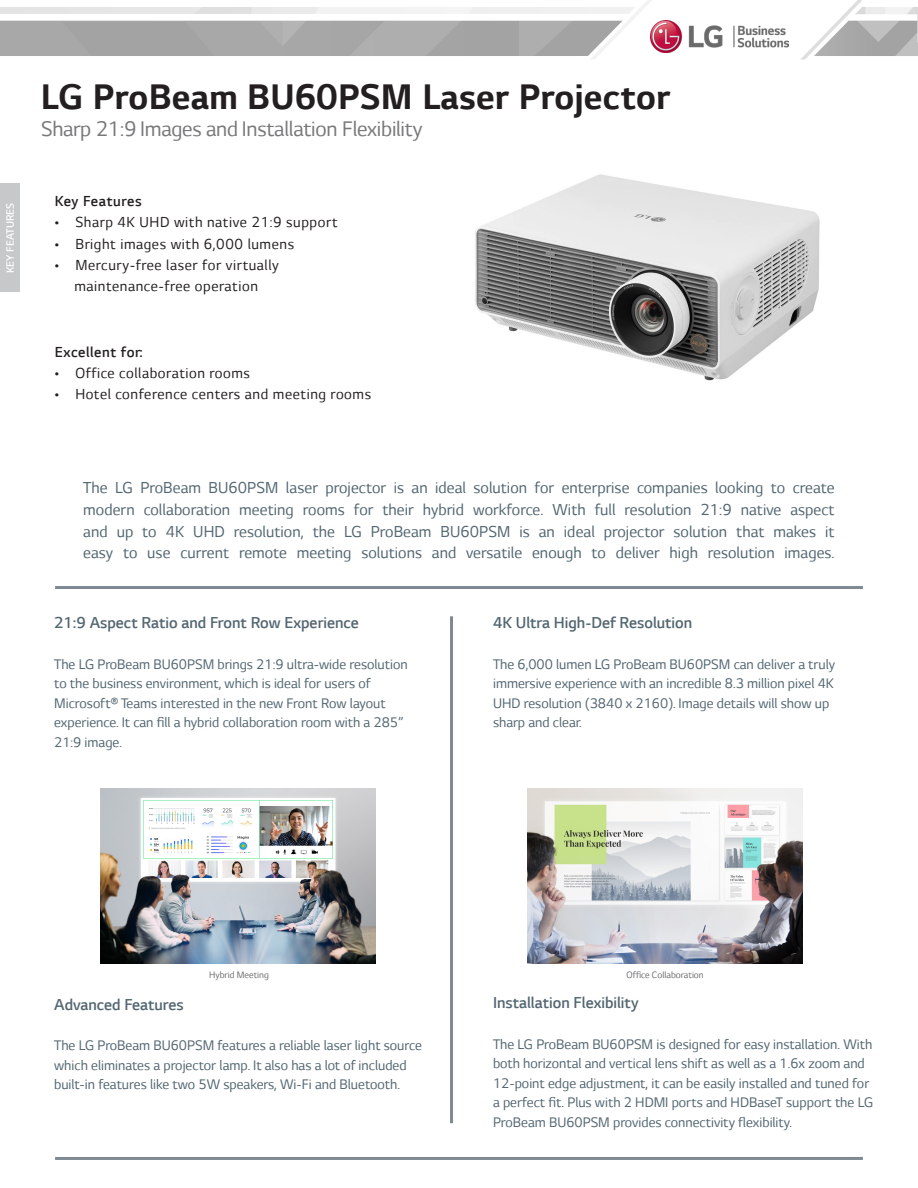
<style>
.page{position:relative;width:918px;height:1188px;background:#fff}
.page>*{position:absolute;margin:0;border:0;box-sizing:border-box;transform-origin:0 0}
.t1{font:700 37.5px "LG Smart";letter-spacing:.01em;color:#231f20}
.t2{font:24px "LG Smart";letter-spacing:-.01em;color:#78797a}
.t3{font:18px/21.6px "LG Smart";letter-spacing:.005em;color:#536671;text-align:justify}
.t4{font:300 18px "LG Smart";color:#536671}
.t5{font:16.5px "LG Smart";letter-spacing:.035em;color:#231f20}
.t6{font:300 16.5px "LG Smart";letter-spacing:.035em;color:#231f20}
.t7{font:15.75px/19.5px "LG Smart";color:#536671}
.t8{font:300 12px "LG Smart";color:#fff}
.t9{font:10.5px "LG Smart";color:#6c6d70}
</style>
<div class="page">
<img style="left:0;top:0;width:918px;height:60px">
<img style="left:651px;top:21px;width:138px;height:32px">
<img style="left:475px;top:174px;width:345px;height:207px">
<div style="left:0;top:184px;width:20px;height:108px;background:#c6c8c9"></div>
<hr style="left:55px;top:586px;width:808px;height:3px;background:#7e8993">
<hr style="left:450px;top:616px;width:3px;height:507px;background:#7e8993">
<hr style="left:55px;top:1157px;width:808px;height:3px;background:#7e8993">
<img style="left:527px;top:788px;width:276px;height:175px">
<img style="left:100px;top:788px;width:276px;height:175px">
<p class="t8" style="left:4px;top:273px;width:72px;rotate:-90deg">KEY FEATURES</p>
<p class="t1" style="left:41px;top:71px;width:631px">LG ProBeam BU60PSM Laser Projector</p>
<p class="t2" style="left:41px;top:116px;width:383px">Sharp 21:9 Images and Installation Flexibility</p>
<p class="t6" style="left:55px;top:192px;width:88px">Key Features</p>
<p class="t5" style="left:55px;top:214px;width:284px">• Sharp 4K UHD with native 21:9 support</p>
<p class="t5" style="left:55px;top:235px;width:241px">• Bright images with 6,000 lumens</p>
<p class="t5" style="left:55px;top:256px;width:226px">• Mercury-free laser for virtually</p>
<p class="t5" style="left:75px;top:277px;width:185px">maintenance-free operation</p>
<p class="t6" style="left:55px;top:343px;width:90px">Excellent for:</p>
<p class="t5" style="left:55px;top:364px;width:197px">• Office collaboration rooms</p>
<p class="t5" style="left:55px;top:385px;width:318px">• Hotel conference centers and meeting rooms</p>
<p class="t3" style="left:83px;top:477px;width:753px">The LG ProBeam BU60PSM laser projector is an ideal solution for enterprise companies looking to create modern collaboration meeting rooms for their hybrid workforce. With full resolution 21:9 native aspect and up to 4K UHD resolution, the LG ProBeam BU60PSM is an ideal projector solution that makes it easy to use current remote meeting solutions and versatile enough to deliver high resolution images.</p>
<p class="t4" style="left:54px;top:613px;width:306px">21:9 Aspect Ratio and Front Row Experience</p>
<p class="t7" style="left:54px;top:655px;width:355px">The LG ProBeam BU60PSM brings 21:9 ultra-wide resolution to the business environment, which is ideal for users of Microsoft® Teams interested in the new Front Row layout experience. It can fill a hybrid collaboration room with a 285” 21:9 image.</p>
<p class="t4" style="left:493px;top:613px;width:201px">4K Ultra High-Def Resolution</p>
<p class="t7" style="left:493px;top:655px;width:344px">The 6,000 lumen LG ProBeam BU60PSM can deliver a truly immersive experience with an incredible 8.3 million pixel 4K</p>
<p class="t7" style="left:493px;top:694px;width:338px">UHD resolution (3840 x 2160). Image details will show up</p>
<p class="t7" style="left:493px;top:713px;width:90px">sharp and clear.</p>
<p class="t9" style="left:209px;top:969px;width:61px">Hybrid Meeting</p>
<p class="t9" style="left:626px;top:969px;width:79px">Office Collaboration</p>
<p class="t4" style="left:54px;top:995px;width:131px">Advanced Features</p>
<p class="t7" style="left:54px;top:1036px;width:369px">The LG ProBeam BU60PSM features a reliable laser light source which eliminates a projector lamp. It also has a lot of included built-in features like two 5W speakers, Wi-Fi and Bluetooth.</p>
<p class="t4" style="left:493px;top:993px;width:147px">Installation Flexibility</p>
<p class="t7" style="left:493px;top:1034px;width:382px">The LG ProBeam BU60PSM is designed for easy installation. With both horizontal and vertical lens shift as well as a 1.6x zoom and 12-point edge adjustment, it can be easily installed and tuned for a perfect fit. Plus with 2 HDMI ports and HDBaseT support the LG ProBeam BU60PSM provides connectivity flexibility.</p>
</div>
